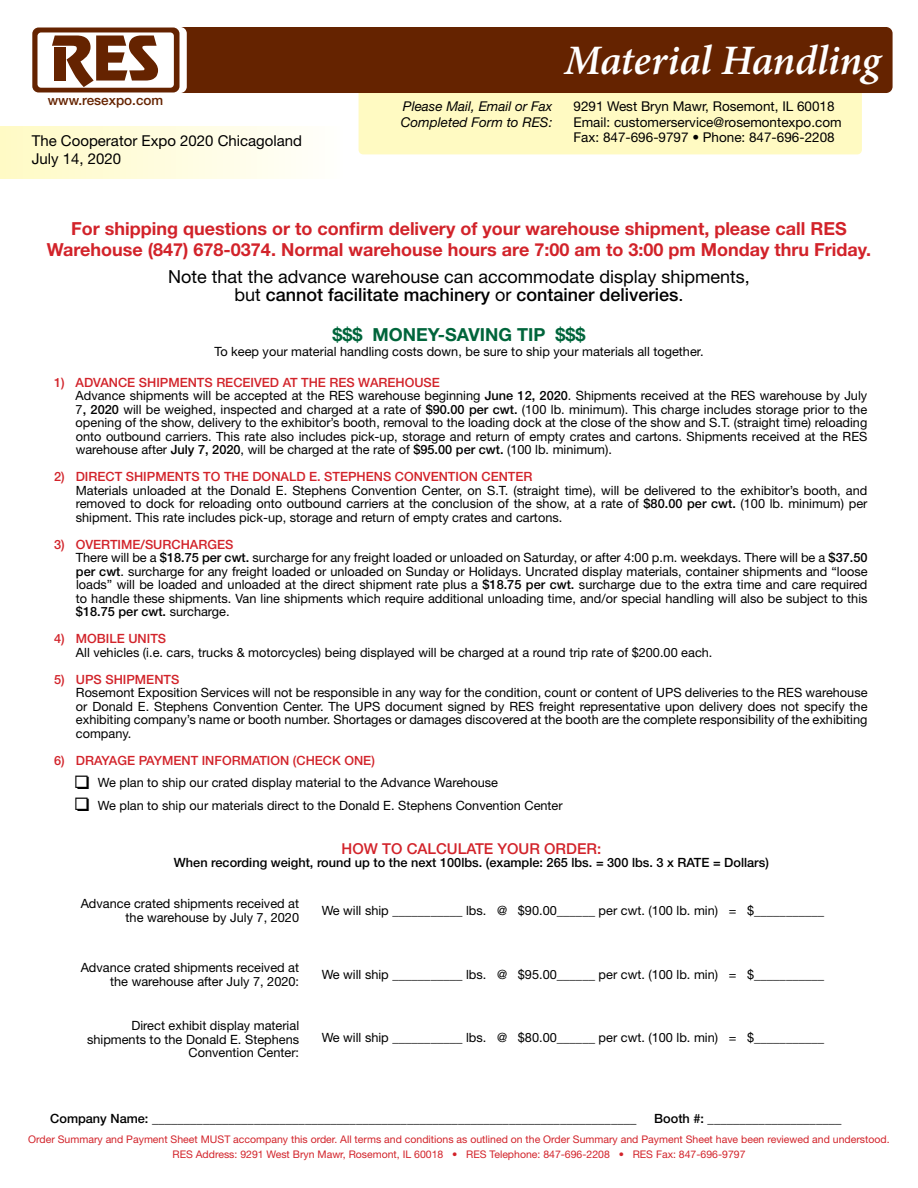
<style>
.page{position:relative;width:918px;height:1188px;background:#fff}
.page>*{position:absolute;margin:0;border:0;box-sizing:border-box;transform-origin:0 0}
.t1{font:italic 600 42px "Minion Pro";letter-spacing:-.01em;color:#fff}
.t2{font:700 18px/21px "Helvetica Neue LT Std";color:#d2232a;text-align:center}
.t3{font:18px/18px "Helvetica Neue LT Std";color:#000;text-align:center}
.t4{font:700 18px "Helvetica Neue LT Std";color:#00653b}
.t5{font:15px/18px "Helvetica Neue LT Std";color:#000}
.t6{font:500 15px "Helvetica Neue LT Std";color:#d2232a}
.t7{font:13.5px/15.6px "Helvetica Neue LT Std";color:#000}
.t8{font:italic 13.5px/15.6px "Helvetica Neue LT Std";color:#000}
.t9{font:500 13.5px "Helvetica Neue LT Std";color:#652300}
.t10{font:12.75px/13.5px "Helvetica Neue LT Std";color:#000}
.t11{font:500 12.75px "Helvetica Neue LT Std";color:#000}
.t12{font:500 12.75px "Helvetica Neue LT Std";color:#d2232a}
.t13{font:10.5px/15.3px "Helvetica Neue LT Std";color:#d2232a;text-align:center}
.s1{font-weight:500}
.s2{font-weight:500;color:#d2232a}
</style>
<div class="page">
<div style="left:359px;top:67px;width:503px;height:87px;background:#fffac2;border-radius:5px"></div>
<div style="left:0;top:127px;width:342px;height:51px;background:linear-gradient(to right,#fffac4,#fffffc)"></div>
<svg style="left:32px;top:28px;width:148px;height:64px"></svg>
<div style="left:54px;top:47px;width:12px;height:34px;background:#652300"></div>
<div style="left:181px;top:27px;width:712px;height:66px;background:#652300"></div>
<p class="t9" style="left:48px;top:92px;width:117px">www.resexpo.com</p>
<p class="t5" style="left:32px;top:132px;width:272px">The Cooperator Expo 2020 Chicagoland<br>July 14, 2020</p>
<p class="t8" style="left:401px;top:98px;width:153px">Please Mail, Email or Fax<br>Completed Form to RES:</p>
<h1 class="t1" style="left:564px;top:31px;width:318px">Material Handling</h1>
<p class="t7" style="left:574px;top:98px;width:270px">9291 West Bryn Mawr, Rosemont, IL 60018<br>Email: customerservice@rosemontexpo.com<br>Fax: 847-696-9797 • Phone: 847-696-2208</p>
<h2 class="t2" style="left:47px;top:218px;width:826px">For shipping questions or to confirm delivery of your warehouse shipment, please call RES<br>Warehouse (847) 678-0374. Normal warehouse hours are 7:00 am to 3:00 pm Monday thru Friday.</h2>
<h2 class="t3" style="left:168px;top:268px;width:583px">Note that the advance warehouse can accommodate display shipments, but <span class="s1">cannot facilitate machinery</span> or <span class="s1">container deliveries</span>.</h2>
<p class="t12" style="left:54px;top:374px;width:12px">1)</p>
<p class="t12" style="left:54px;top:469px;width:12px">2)</p>
<p class="t12" style="left:54px;top:536px;width:12px">3)</p>
<p class="t12" style="left:54px;top:631px;width:12px">4)</p>
<p class="t12" style="left:54px;top:671px;width:12px">5)</p>
<p class="t12" style="left:54px;top:752px;width:12px">6)</p>
<h2 class="t4" style="left:333px;top:323px;width:254px">$$$ MONEY-SAVING TIP $$$</h2>
<p class="t10" style="left:214px;top:344px;width:491px">To keep your material handling costs down, be sure to ship your materials all together.</p>
<p class="t10" style="left:76px;top:375px;width:793px"><span class="s2">ADVANCE SHIPMENTS RECEIVED AT THE RES WAREHOUSE<br></span>Advance shipments will be accepted at the RES warehouse beginning <span class="s1">June 12, 2020</span>. Shipments received at the RES warehouse by July 7<span class="s1">, 2020</span> will be weighed, inspected and charged at a rate of <span class="s1">$90.00 per cwt.</span> (100 lb. minimum). This charge includes storage prior to the opening of the show, delivery to the exhibitor’s booth, removal to the loading dock at the close of the show and S.T. (straight time) reloading onto outbound carriers. This rate also includes pick-up, storage and return of empty crates and cartons. Shipments received at the RES warehouse after <span class="s1">July 7, 2020</span>, will be charged at the rate of <span class="s1">$95.00 per cwt.</span> (100 lb. minimum).</p>
<p class="t12" style="left:76px;top:469px;width:458px">DIRECT SHIPMENTS TO THE DONALD E. STEPHENS CONVENTION CENTER</p>
<p class="t10" style="left:76px;top:483px;width:793px;text-align:justify">Materials unloaded at the Donald E. Stephens Convention Center, on S.T. (straight time), will be delivered to the exhibitor’s booth, and removed to dock for reloading onto outbound carriers at the conclusion of the show, at a rate of <span class="s1">$80.00 per cwt.</span> (100 lb. minimum) per shipment. This rate includes pick-up, storage and return of empty crates and cartons.</p>
<p class="t10" style="left:76px;top:537px;width:793px"><span class="s2">OVERTIME/SURCHARGES<br></span>There will be a <span class="s1">$18.75 per cwt.</span> surcharge for any freight loaded or unloaded on Saturday, or after 4:00 p.m. weekdays. There will be a <span class="s1">$37.50 per cwt</span>. surcharge for any freight loaded or unloaded on Sunday or Holidays. Uncrated display materials, container shipments and “loose loads” will be loaded and unloaded at the direct shipment rate plus a <span class="s1">$18.75 per cwt.</span> surcharge due to the extra time and care required to handle these shipments. Van line shipments which require additional unloading time, and/or special handling will also be subject to this <span class="s1">$18.75 per cwt.</span> surcharge.</p>
<p class="t12" style="left:76px;top:631px;width:92px">MOBILE UNITS</p>
<p class="t10" style="left:76px;top:645px;width:638px">All vehicles (i.e. cars, trucks &amp; motorcycles) being displayed will be charged at a round trip rate of $200.00 each.</p>
<p class="t12" style="left:76px;top:671px;width:105px">UPS SHIPMENTS</p>
<p class="t10" style="left:76px;top:686px;width:793px;text-align:justify">Rosemont Exposition Services will not be responsible in any way for the condition, count or content of UPS deliveries to the RES warehouse or Donald E. Stephens Convention Center. The UPS document signed by RES freight representative upon delivery does not specify the exhibiting company’s name or booth number. Shortages or damages discovered at the booth are the complete responsibility of the exhibiting company.</p>
<p class="t12" style="left:76px;top:752px;width:301px">DRAYAGE PAYMENT INFORMATION (CHECK ONE)</p>
<p class="t10" style="left:98px;top:771px;width:466px;line-height:22.5px">We plan to ship our crated display material to the Advance Warehouse<br>We plan to ship our materials direct to the Donald E. Stephens Convention Center</p>
<p class="t6" style="left:342px;top:839px;width:261px">HOW TO CALCULATE YOUR ORDER:</p>
<p class="t11" style="left:174px;top:855px;width:596px">When recording weight, round up to the next 100lbs. (example: 265 lbs. = 300 lbs. 3 x RATE = Dollars)</p>
<p class="t10" style="left:81px;top:897px;width:220px;text-align:right">Advance crated shipments received at the warehouse by July 7, 2020</p>
<p class="t10" style="left:322px;top:904px;width:504px">We will ship ___________ lbs. @ $90.00______ per cwt. (100 lb. min) = $___________</p>
<p class="t10" style="left:81px;top:961px;width:220px;text-align:right">Advance crated shipments received at the warehouse after July 7, 2020:</p>
<p class="t10" style="left:87px;top:1019px;width:214px;text-align:right">Direct exhibit display material shipments to the Donald E. Stephens<br>Convention Center:</p>
<p class="t10" style="left:322px;top:968px;width:504px">We will ship ___________ lbs. @ $95.00______ per cwt. (100 lb. min) = $___________</p>
<p class="t10" style="left:322px;top:1031px;width:504px">We will ship ___________ lbs. @ $80.00______ per cwt. (100 lb. min) = $___________</p>
<p class="t11" style="left:50px;top:1111px;width:588px">Company Name: ____________________________________________________________________________</p>
<p class="t11" style="left:654px;top:1111px;width:189px">Booth #: _____________________</p>
<p class="t13" style="left:28px;top:1131px;width:863px">Order Summary and Payment Sheet MUST accompany this order. All terms and conditions as outlined on the Order Summary and Payment Sheet have been reviewed and understood.<br>RES Address: 9291 West Bryn Mawr, Rosemont, IL 60018 • RES Telephone: 847-696-2208 • RES Fax: 847-696-9797</p>
</div>
